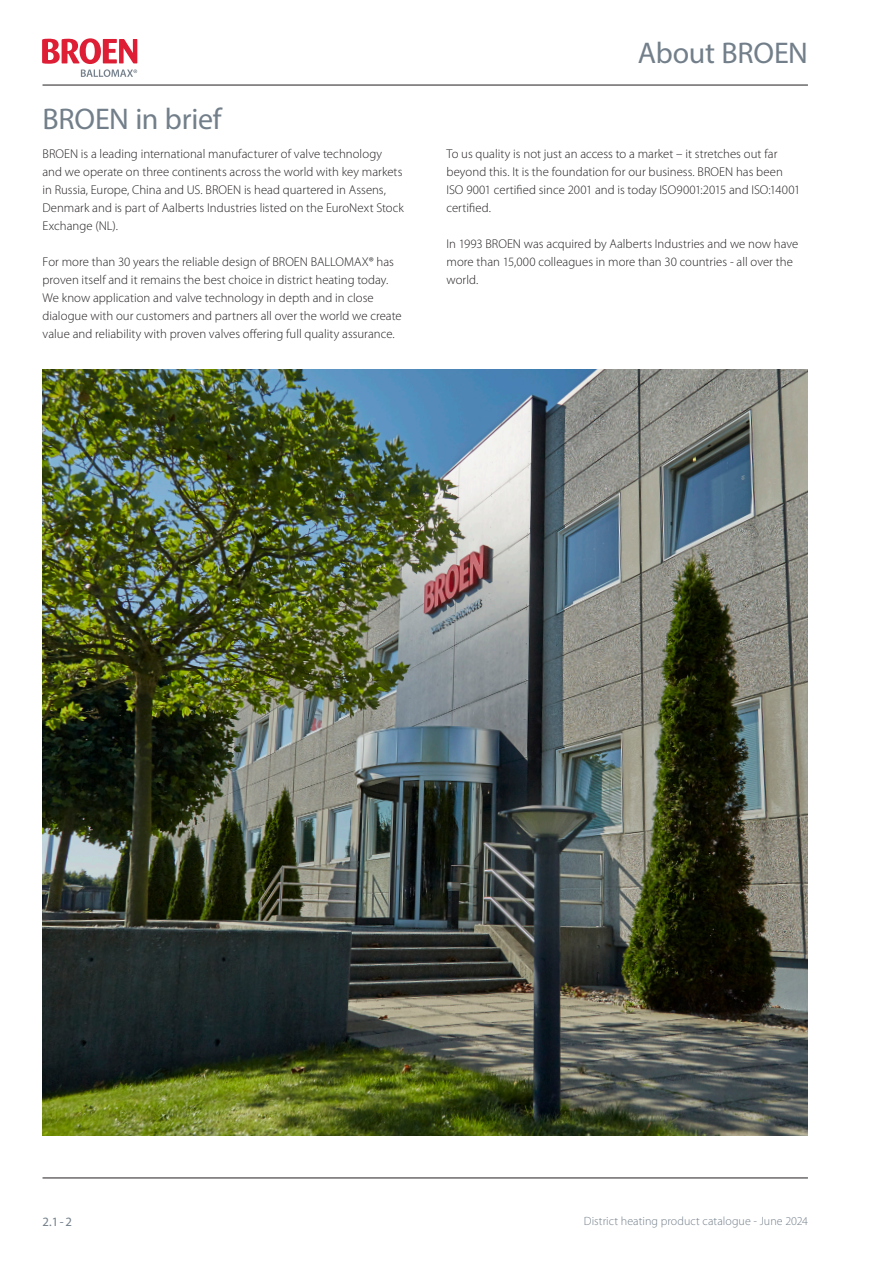
<style>
.page{position:relative;width:893px;height:1263px;background:#fff}
.page>*{position:absolute;margin:0;border:0;box-sizing:border-box;transform-origin:0 0}
.Fagområde_-_overskrift_linie_1{font:30px "Myriad Pro";letter-spacing:-.01em;color:#727f8a}
.Underoverskrift{font:30px "Myriad Pro";letter-spacing:-.01em;color:#727f8a}
.ss_DK_brødtekst{font:300 12.75px/18px "Myriad Pro";color:#231f20}
.t1{font:12.75px "Myriad Pro";color:#727f8a}
.t2{font:300 12px "Myriad Pro";letter-spacing:.005em;color:#727f8a}
</style>
<div class="page">
<hr style="left:43px;top:1178px;width:765px;height:1px;background:#231f20">
<hr style="left:43px;top:85px;width:765px;height:1px;background:#231f20">
<svg style="left:42px;top:38px;width:95px;height:39px"></svg>
<img style="left:43px;top:370px;width:765px;height:765px">
<p class="Fagområde_-_overskrift_linie_1" style="left:43px;top:100px;width:181px">BROEN in brief</p>
<p class="ss_DK_brødtekst" style="left:43px;top:145px;width:363px">BROEN is a leading international manufacturer of valve technology and we operate on three continents across the world with key markets in Russia, Europe, China and US. BROEN is head quartered in Assens, Denmark and is part of Aalberts Industries listed on the EuroNext Stock Exchange (NL).</p>
<p class="ss_DK_brødtekst" style="left:43px;top:253px;width:361px">For more than 30 years the reliable design of BROEN BALLOMAX® has proven itself and it remains the best choice in district heating today.<br>We know application and valve technology in depth and in close dialogue with our customers and partners all over the world we create value and reliability with proven valves offering full quality assurance.</p>
<p class="Underoverskrift" style="left:638px;top:34px;width:172px">About BROEN</p>
<p class="ss_DK_brødtekst" style="left:446px;top:145px;width:355px">To us quality is not just an access to a market – it stretches out far beyond this. It is the foundation for our business. BROEN has been ISO 9001 certified since 2001 and is today ISO9001:2015 and ISO:14001 certified.</p>
<p class="ss_DK_brødtekst" style="left:446px;top:235px;width:353px">In 1993 BROEN was acquired by Aalberts Industries and we now have more than 15,000 colleagues in more than 30 countries - all over the world.</p>
<p class="t1" style="left:43px;top:1213px;width:31px">2.1-2</p>
<p class="t2" style="left:584px;top:1214px;width:226px">District heating product catalogue - June 2024</p>
</div>
